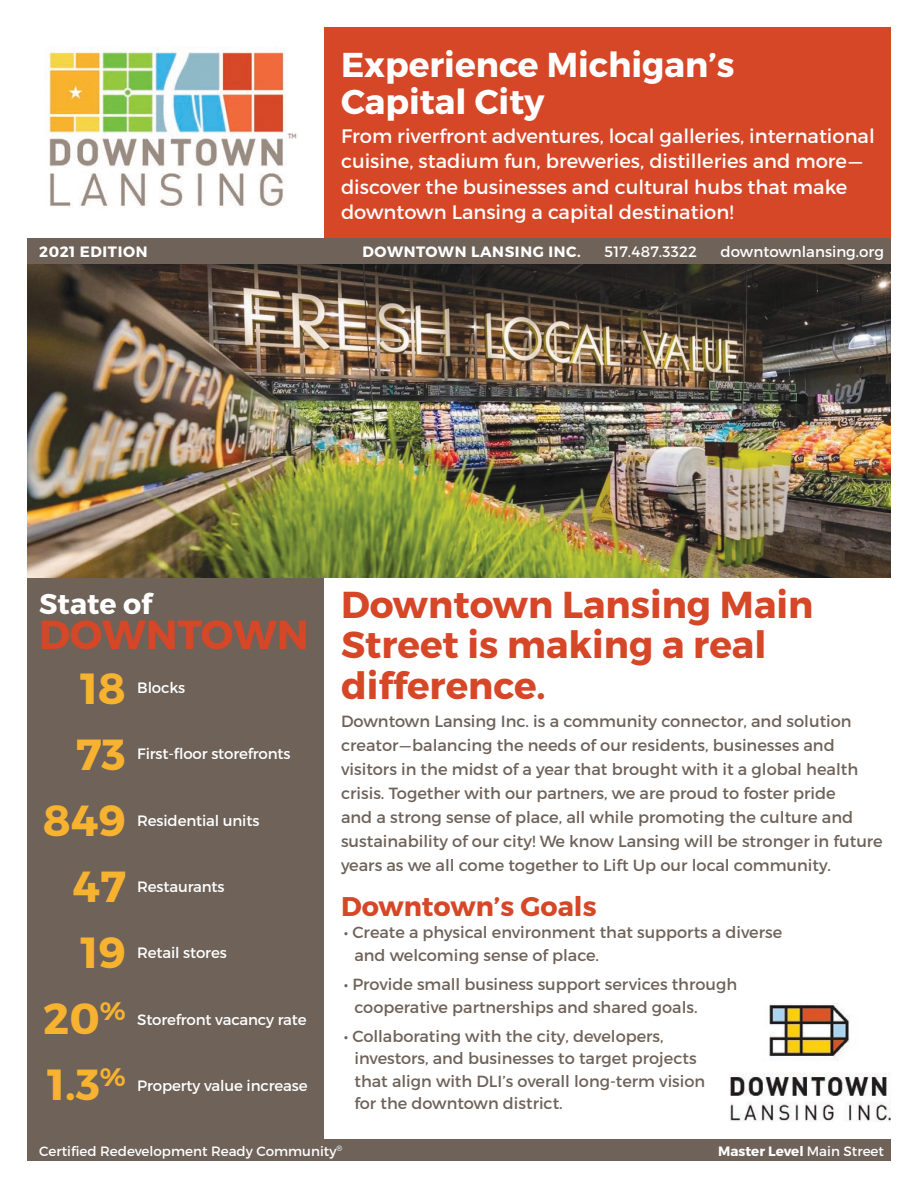
<style>
.page{position:relative;width:918px;height:1188px;background:#fff}
.page>*{position:absolute;margin:0;border:0;box-sizing:border-box;transform-origin:0 0}
.t1{font:700 43.5px "Montserrat";color:#f7b22f}
.t2{font:700 40.5px "Montserrat";letter-spacing:-.01em;color:#d64728}
.t3{font:700 37.5px/40.5px "Montserrat";color:#d64728}
.t4{font:700 34.5px/37.5px "Montserrat";color:#fff}
.t5{font:700 28.5px "Montserrat";color:#fff}
.t6{font:700 27px "Montserrat";color:#d64728}
.t7{font:19.5px/25.5px "Montserrat";color:#fff}
.t8{font:16.2px/24px "Montserrat";color:#6e6259}
.t9{font:15px "Montserrat";letter-spacing:-.01em;color:#fff}
.t10{font:700 15px "Montserrat";letter-spacing:.04em;color:#fff}
.t11{font:15px "Montserrat";letter-spacing:.02em;color:#fff}
.t12{font:13.5px "Montserrat";color:#fff}
.t13{font:700 13.5px "Montserrat";color:#fff}
.s1{font-weight:400}
</style>
<div class="page">
<div style="left:27px;top:505px;width:296px;height:656px;background:#6e6259"></div>
<img style="left:27px;top:264px;width:864px;height:314px">
<img style="left:48px;top:48px;width:249px;height:160px">
<div style="left:324px;top:27px;width:567px;height:230px;background:#d64728"></div>
<img style="left:729px;top:1004px;width:162px;height:118px">
<div style="left:27px;top:238px;width:864px;height:26px;background:#6e6259"></div>
<div style="left:27px;top:1140px;width:864px;height:21px;background:#6e6259"></div>
<p class="t4" style="left:341px;top:46px;width:395px">Experience Michigan’s<br>Capital City</p>
<p class="t7" style="left:341px;top:123px;width:535px">From riverfront adventures, local galleries, international cuisine, stadium fun, breweries, distilleries and more— discover the businesses and cultural hubs that make downtown Lansing a capital destination!</p>
<p class="t10" style="left:39px;top:242px;width:110px">2021 EDITION</p>
<p class="t10" style="left:363px;top:242px;width:220px">DOWNTOWN LANSING INC.</p>
<p class="t11" style="left:604px;top:242px;width:94px">517.487.3322</p>
<p class="t9" style="left:721px;top:242px;width:165px">downtownlansing.org</p>
<p class="t5" style="left:39px;top:586px;width:114px">State of</p>
<p class="t2" style="left:39px;top:609px;width:271px">DOWNTOWN</p>
<p class="t1" style="left:80px;top:662px;width:47px">18</p>
<p class="t1" style="left:76px;top:728px;width:52px">73</p>
<p class="t1" style="left:43px;top:794px;width:84px">849</p>
<p class="t1" style="left:73px;top:860px;width:55px">47</p>
<p class="t1" style="left:80px;top:926px;width:47px">19</p>
<p class="t1" style="left:43px;top:992px;width:84px">20<sup>%</sup></p>
<p class="t1" style="left:47px;top:1058px;width:80px">1.3<sup>%</sup></p>
<p class="t9" style="left:137px;top:678px;width:49px">Blocks</p>
<p class="t9" style="left:137px;top:745px;width:155px">First-floor storefronts</p>
<p class="t9" style="left:137px;top:811px;width:124px">Residential units</p>
<p class="t9" style="left:137px;top:877px;width:89px">Restaurants</p>
<p class="t9" style="left:137px;top:944px;width:91px">Retail stores</p>
<p class="t9" style="left:137px;top:1010px;width:171px">Storefront vacancy rate</p>
<p class="t9" style="left:137px;top:1076px;width:172px">Property value increase</p>
<p class="t3" style="left:341px;top:585px;width:474px">Downtown Lansing Main<br>Street is making a real difference.</p>
<p class="t8" style="left:341px;top:709px;width:543px">Downtown Lansing Inc. is a community connector, and solution creator—balancing the needs of our residents, businesses and visitors in the midst of a year that brought with it a global health crisis. Together with our partners, we are proud to foster pride<br>and a strong sense of place, all while promoting the culture and sustainability of our city! We know Lansing will be stronger in future years as we all come together to Lift Up our local community.</p>
<p class="t6" style="left:341px;top:890px;width:257px">Downtown’s Goals</p>
<p class="t8" style="left:355px;top:921px;width:429px;line-height:22.5px;text-indent:-11px">• Create a physical environment that supports a diverse and welcoming sense of place.</p>
<p class="t8" style="left:355px;top:973px;width:384px;line-height:22.5px;text-indent:-11px">• Provide small business support services through cooperative partnerships and shared goals.</p>
<p class="t8" style="left:355px;top:1025px;width:352px;line-height:22.5px;text-indent:-11px">• Collaborating with the city, developers, investors, and businesses to target projects that align with DLI’s overall long-term vision for the downtown district.</p>
<p class="t12" style="left:39px;top:1143px;width:305px">Certified Redevelopment Ready Community<sup>®</sup></p>
<p class="t13" style="left:718px;top:1143px;width:167px">Master Level <span class="s1">Main Street</span></p>
</div>
